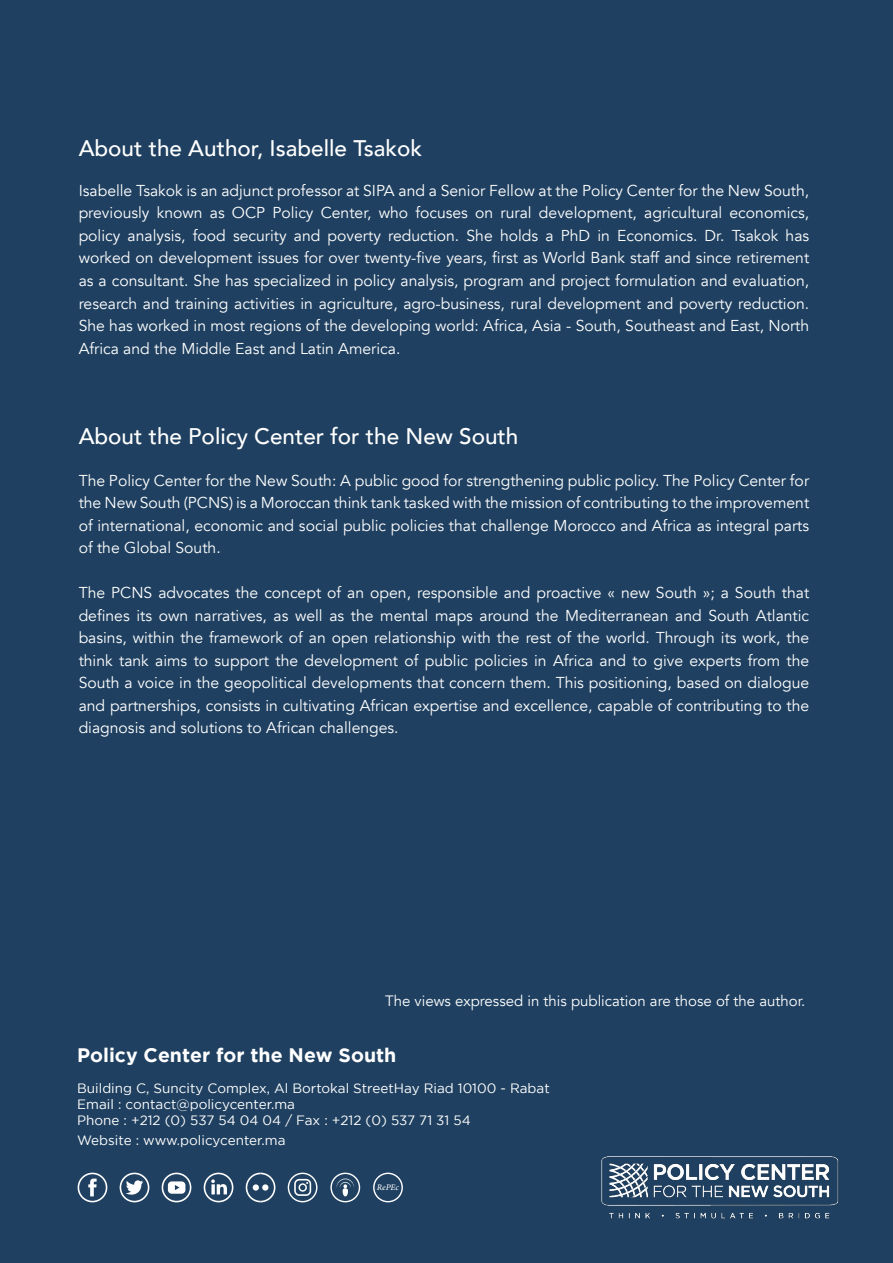
<style>
.page{position:relative;width:893px;height:1263px;background:#1f4060}
.page>*{position:absolute;margin:0;border:0;box-sizing:border-box;transform-origin:0 0}
.t1{font:500 22.5px "Avenir";color:#fff}
.t2{font:700 19.5px "Gotham";color:#fff}
.t3{font:15.75px/22.5px "Avenir";color:#fff;text-align:justify}
.t4{font:15px "Avenir";color:#fff}
.t5{font:13.5px/16.2px "Gotham";color:#fff}
.t6{font:italic 12px "Adobe Arabic";color:#fff}
</style>
<div class="page">
<svg style="left:78px;top:1172px;width:29px;height:30px"></svg>
<svg style="left:120px;top:1172px;width:29px;height:30px"></svg>
<svg style="left:162px;top:1172px;width:29px;height:30px"></svg>
<svg style="left:204px;top:1172px;width:29px;height:30px"></svg>
<svg style="left:246px;top:1172px;width:29px;height:30px"></svg>
<svg style="left:288px;top:1172px;width:29px;height:30px"></svg>
<svg style="left:330px;top:1172px;width:30px;height:30px"></svg>
<svg style="left:373px;top:1172px;width:30px;height:30px"></svg>
<img style="left:601px;top:1156px;width:238px;height:63px">
<h1 class="t1" style="left:79px;top:129px;width:345px">About the Author, Isabelle Tsakok</h1>
<p class="t3" style="left:79px;top:180px;width:732px">Isabelle Tsakok is an adjunct professor at SIPA and a Senior Fellow at the Policy Center for the New South, previously known as OCP Policy Center, who focuses on rural development, agricultural economics, policy analysis, food security and poverty reduction. She holds a PhD in Economics. Dr. Tsakok has worked on development issues for over twenty-five years, first as World Bank staff and since retirement as a consultant. She has specialized in policy analysis, program and project formulation and evaluation, research and training activities in agriculture, agro-business, rural development and poverty reduction.<br>She has worked in most regions of the developing world: Africa, Asia - South, Southeast and East, North Africa and the Middle East and Latin America.</p>
<h1 class="t1" style="left:79px;top:416px;width:441px">About the Policy Center for the New South</h1>
<p class="t3" style="left:79px;top:469px;width:732px">The Policy Center for the New South: A public good for strengthening public policy. The Policy Center for the New South (PCNS) is a Moroccan think tank tasked with the mission of contributing to the improvement of international, economic and social public policies that challenge Morocco and Africa as integral parts of the Global South.</p>
<p class="t3" style="left:79px;top:582px;width:732px">The PCNS advocates the concept of an open, responsible and proactive « new South »; a South that defines its own narratives, as well as the mental maps around the Mediterranean and South Atlantic basins, within the framework of an open relationship with the rest of the world. Through its work, the think tank aims to support the development of public policies in Africa and to give experts from the South a voice in the geopolitical developments that concern them. This positioning, based on dialogue and partnerships, consists in cultivating African expertise and excellence, capable of contributing to the diagnosis and solutions to African challenges.</p>
<p class="t4" style="left:385px;top:992px;width:422px">The views expressed in this publication are those of the author.</p>
<p class="t2" style="left:77px;top:1043px;width:321px">Policy Center for the New South</p>
<p class="t5" style="left:77px;top:1080px;width:474px">Building C, Suncity Complex, Al Bortokal StreetHay Riad 10100 - Rabat<br>Email : contact@policycenter.ma<br>Phone : +212 (0) 537 54 04 04 / Fax : +212 (0) 537 71 31 54</p>
<p class="t5" style="left:77px;top:1132px;width:210px">Website : www.policycenter.ma</p>
<p class="t6" style="left:377px;top:1179px;width:23px">RePEc</p>
</div>
